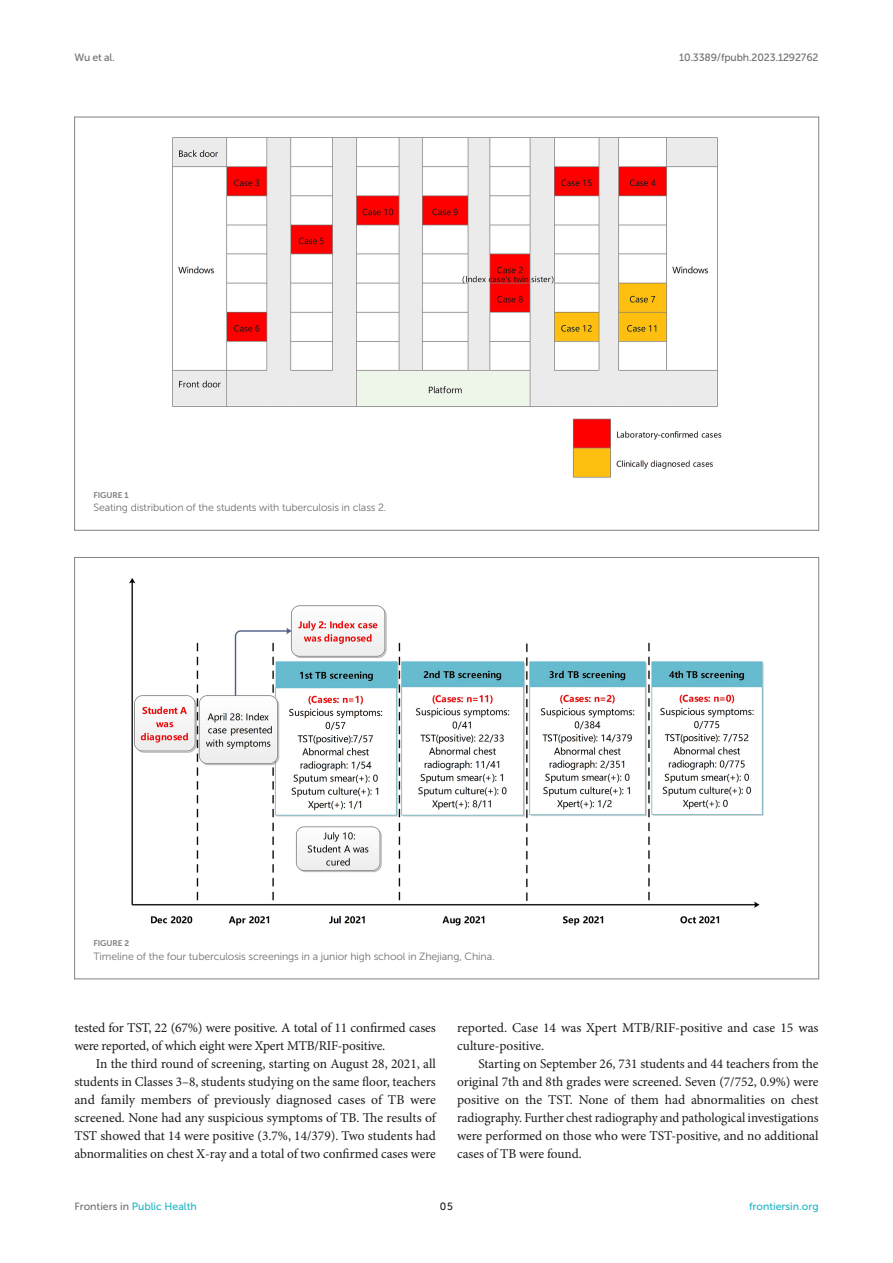
<style>
.page{position:relative;width:893px;height:1263px;background:#fff}
.page>*{position:absolute;margin:0;border:0;box-sizing:border-box;transform-origin:0 0}
.TEXT{font:13.5px/18px "Minion Pro";letter-spacing:-.01em;color:#1b1c1b}
.FIG_LEG{font:10.5px "Museo Sans 300";letter-spacing:-.01em;color:#706f70}
.t1{font:10.5px "Museo Sans 500";color:#1db5c3}
.t2{font:10.5px "Museo Sans 500";letter-spacing:-.015em;color:#706f70}
.t3{font:10.5px "Museo Sans 500";color:#1b1c1b}
.FIG_HD{font:8.25px "Museo Sans 700";letter-spacing:-.01em;color:#7e7f7f}
.s1{color:#706f70}
</style>
<div class="page">
<img style="left:172px;top:137px;width:550px;height:341px">
<img style="left:129px;top:578px;width:635px;height:348px">
<p class="t2" style="left:74px;top:51px;width:42px">Wu et al.</p>
<p class="t2" style="left:679px;top:51px;width:141px">10.3389/fpubh.2023.1292762</p>
<p class="FIG_HD" style="left:94px;top:490px;width:37px">FIGURE 1</p>
<p class="FIG_LEG" style="left:94px;top:502px;width:295px">Seating distribution of the students with tuberculosis in class 2.</p>
<p class="FIG_HD" style="left:94px;top:939px;width:37px">FIGURE 2</p>
<p class="FIG_LEG" style="left:94px;top:951px;width:403px">Timeline of the four tuberculosis screenings in a junior high school in Zhejiang, China.</p>
<p class="TEXT" style="left:74px;top:1019px;width:363px">tested for TST, 22 (67%) were positive. A total of 11 confirmed cases were reported, of which eight were Xpert MTB/RIF-positive.</p>
<p class="TEXT" style="left:74px;top:1055px;width:363px;text-align:justify;text-indent:21px">In the third round of screening, starting on August 28, 2021, all students in Classes 3–8, students studying on the same floor, teachers and family members of previously diagnosed cases of TB were screened. None had any suspicious symptoms of TB. The results of TST showed that 14 were positive (3.7%, 14/379). Two students had abnormalities on chest X-ray and a total of two confirmed cases were</p>
<p class="TEXT" style="left:457px;top:1019px;width:363px">reported. Case 14 was Xpert MTB/RIF-positive and case 15 was culture-positive.</p>
<p class="TEXT" style="left:457px;top:1055px;width:363px;text-align:justify;text-indent:21px">Starting on September 26, 731 students and 44 teachers from the original 7th and 8th grades were screened. Seven (7/752, 0.9%) were positive on the TST. None of them had abnormalities on chest radiography. Further chest radiography and pathological investigations were performed on those who were TST-positive, and no additional cases of TB were found.</p>
<p class="t1" style="left:74px;top:1200px;width:124px"><span class="s1">Frontiers in</span> Public Health</p>
<p class="t3" style="left:440px;top:1200px;width:14px">05</p>
<p class="t1" style="left:749px;top:1200px;width:71px">frontiersin.org</p>
</div>
